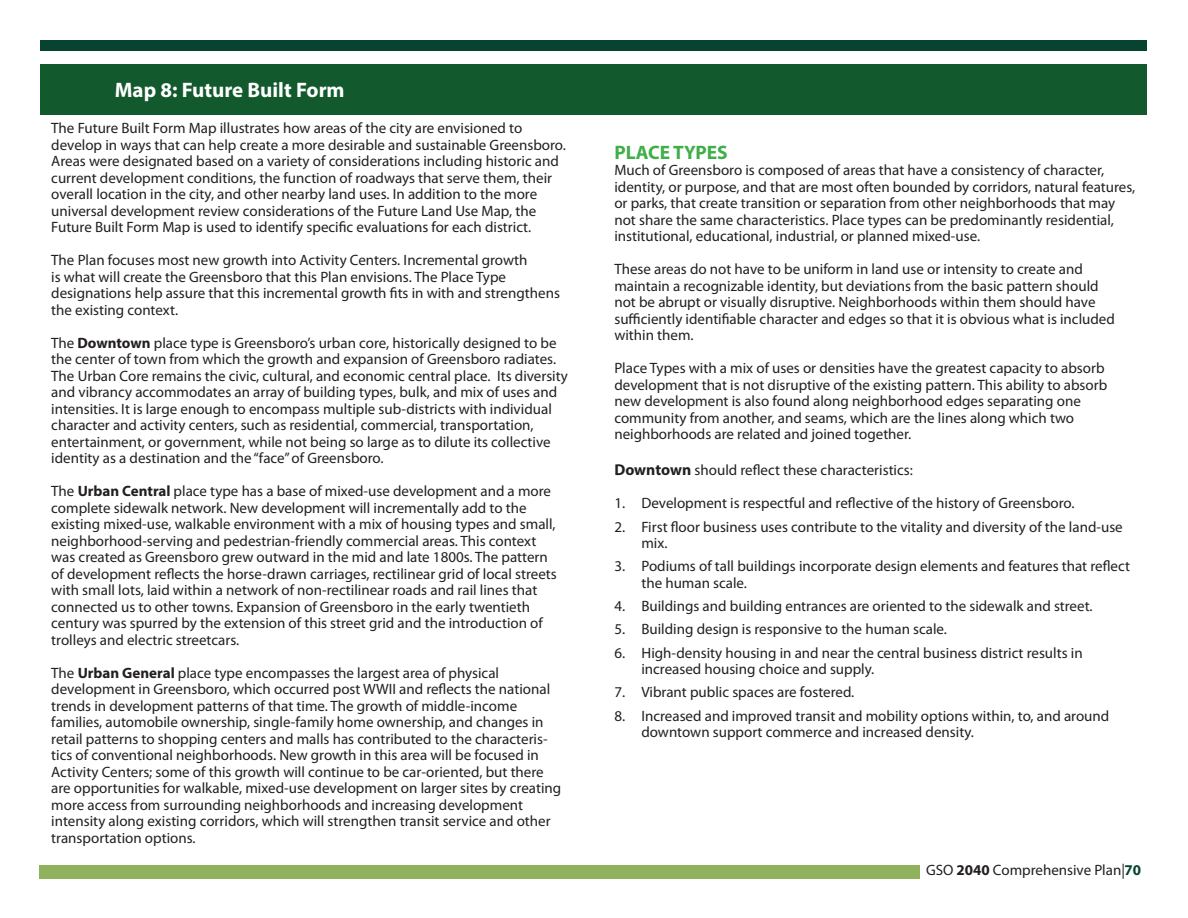
<style>
.page{position:relative;width:1188px;height:918px;background:#fff}
.page>*{position:absolute;margin:0;border:0;box-sizing:border-box;transform-origin:0 0}
.t1{font:700 21px "Myriad Pro";color:#fff}
.t2{font:700 19.5px "Myriad Pro";color:#40ae49}
.t3{font:15px/16.5px "Myriad Pro";color:#231f20}
.s1{font-weight:700}
.s2{font-weight:700;font-size:15.75px}
.s3{font-weight:700;color:#084331}
</style>
<div class="page">
<div style="left:39px;top:865px;width:881px;height:14px;background:#91b25c"></div>
<div style="left:40px;top:40px;width:1108px;height:11px;background:#084331"></div>
<div style="left:40px;top:64px;width:1108px;height:50px;background:#12592d"></div>
<p class="t1" style="left:115px;top:76px;width:231px">Map 8: Future Built Form</p>
<p class="t3" style="left:51px;top:120px;width:516px">The Future Built Form Map illustrates how areas of the city are envisioned to develop in ways that can help create a more desirable and sustainable Greensboro.<br>Areas were designated based on a variety of considerations including historic and current development conditions, the function of roadways that serve them, their overall location in the city, and other nearby land uses. In addition to the more universal development review considerations of the Future Land Use Map, the Future Built Form Map is used to identify specific evaluations for each district.</p>
<p class="t3" style="left:51px;top:252px;width:510px">The Plan focuses most new growth into Activity Centers. Incremental growth<br>is what will create the Greensboro that this Plan envisions. The Place Type designations help assure that this incremental growth fits in with and strengthens the existing context.</p>
<p class="t3" style="left:51px;top:334px;width:518px">The <span class="s1">Downtown</span> place type is Greensboro’s urban core, historically designed to be the center of town from which the growth and expansion of Greensboro radiates.<br>The Urban Core remains the civic, cultural, and economic central place. Its diversity and vibrancy accommodates an array of building types, bulk, and mix of uses and intensities. It is large enough to encompass multiple sub-districts with individual character and activity centers, such as residential, commercial, transportation, entertainment, or government, while not being so large as to dilute its collective identity as a destination and the “face” of Greensboro.</p>
<p class="t3" style="left:51px;top:483px;width:507px">The <span class="s1">Urban Central</span> place type has a base of mixed-use development and a more complete sidewalk network. New development will incrementally add to the existing mixed-use, walkable environment with a mix of housing types and small, neighborhood-serving and pedestrian-friendly commercial areas. This context was created as Greensboro grew outward in the mid and late 1800s. The pattern of development reflects the horse-drawn carriages, rectilinear grid of local streets with small lots, laid within a network of non-rectilinear roads and rail lines that connected us to other towns. Expansion of Greensboro in the early twentieth century was spurred by the extension of this street grid and the introduction of trolleys and electric streetcars.</p>
<p class="t3" style="left:51px;top:664px;width:511px">The <span class="s1">Urban General</span> place type encompasses the largest area of physical development in Greensboro, which occurred post WWII and reflects the national trends in development patterns of that time. The growth of middle-income families, automobile ownership, single-family home ownership, and changes in retail patterns to shopping centers and malls has contributed to the characteris&shy;tics of conventional neighborhoods. New growth in this area will be focused in Activity Centers; some of this growth will continue to be car-oriented, but there are opportunities for walkable, mixed-use development on larger sites by creating more access from surrounding neighborhoods and increasing development intensity along existing corridors, which will strengthen transit service and other transportation options.</p>
<p class="t2" style="left:614px;top:139px;width:115px">PLACE TYPES</p>
<p class="t3" style="left:614px;top:162px;width:522px">Much of Greensboro is composed of areas that have a consistency of character, identity, or purpose, and that are most often bounded by corridors, natural features, or parks, that create transition or separation from other neighborhoods that may not share the same characteristics. Place types can be predominantly residential, institutional, educational, industrial, or planned mixed-use.</p>
<p class="t3" style="left:614px;top:261px;width:502px">These areas do not have to be uniform in land use or intensity to create and maintain a recognizable identity, but deviations from the basic pattern should not be abrupt or visually disruptive. Neighborhoods within them should have sufficiently identifiable character and edges so that it is obvious what is included within them.</p>
<p class="t3" style="left:614px;top:360px;width:494px">Place Types with a mix of uses or densities have the greatest capacity to absorb development that is not disruptive of the existing pattern. This ability to absorb new development is also found along neighborhood edges separating one community from another, and seams, which are the lines along which two neighborhoods are related and joined together.</p>
<p class="t3" style="left:614px;top:462px;width:300px"><span class="s2">Downtown</span> should reflect these characteristics:</p>
<p class="t3" style="left:614px;top:495px;width:462px">1. Development is respectful and reflective of the history of Greensboro.</p>
<p class="t3" style="left:641px;top:518px;width:483px;text-indent:-27px">2. First floor business uses contribute to the vitality and diversity of the land-use mix.</p>
<p class="t3" style="left:641px;top:558px;width:490px;text-indent:-27px">3. Podiums of tall buildings incorporate design elements and features that reflect the human scale.</p>
<p class="t3" style="left:614px;top:598px;width:480px">4. Buildings and building entrances are oriented to the sidewalk and street.</p>
<p class="t3" style="left:614px;top:621px;width:334px">5. Building design is responsive to the human scale.</p>
<p class="t3" style="left:641px;top:644px;width:443px;text-indent:-27px">6. High-density housing in and near the central business district results in increased housing choice and supply.</p>
<p class="t3" style="left:614px;top:684px;width:242px">7. Vibrant public spaces are fostered.</p>
<p class="t3" style="left:641px;top:707px;width:469px;text-indent:-27px">8. Increased and improved transit and mobility options within, to, and around downtown support commerce and increased density.</p>
<p class="t3" style="left:926px;top:862px;width:217px">GSO <span class="s1">2040</span> Comprehensive Plan|<span class="s3">70</span></p>
</div>
